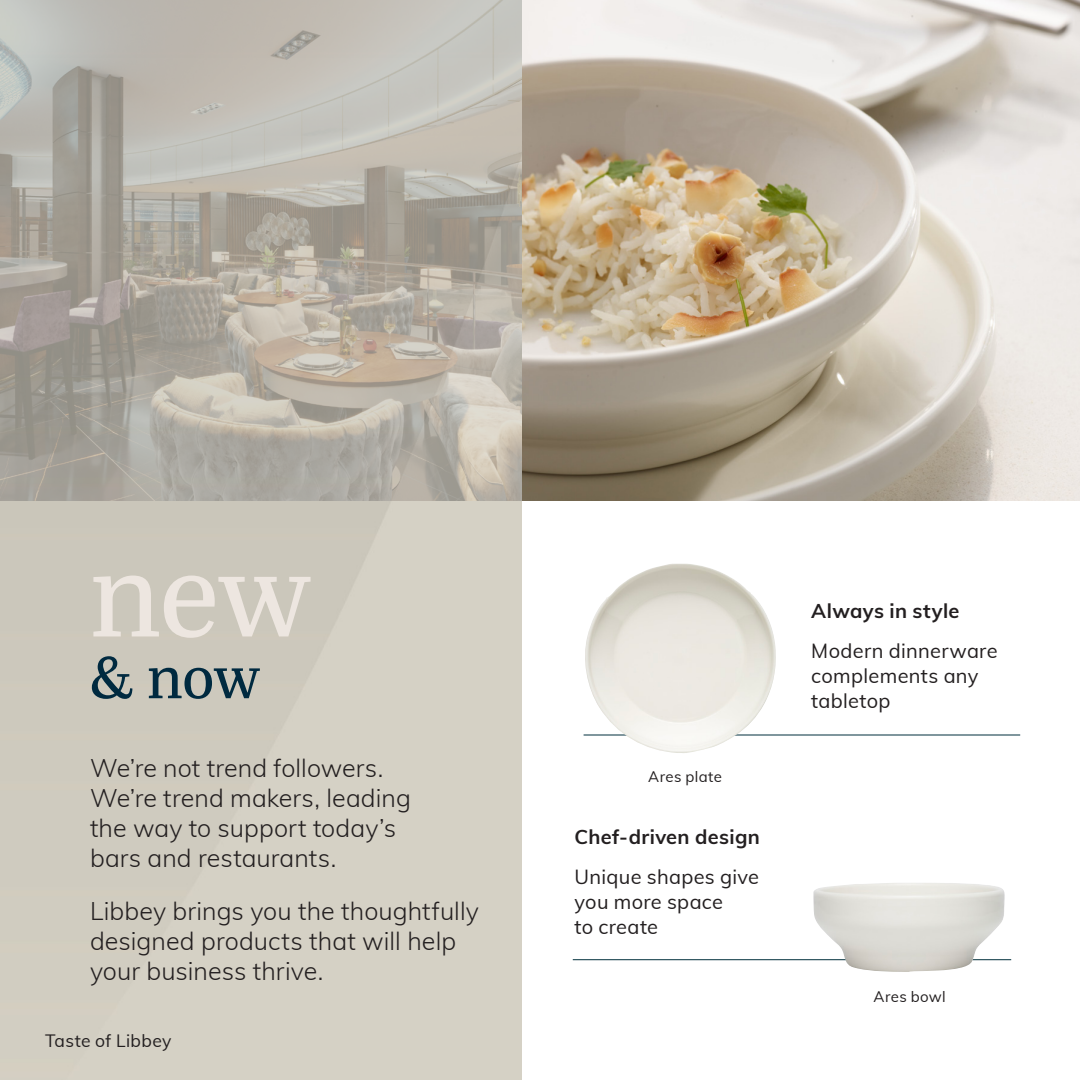
<style>
.page{position:relative;width:1080px;height:1080px;background:#fff}
.page>*{position:absolute;margin:0;border:0;box-sizing:border-box;transform-origin:0 0}
.Libbey_heads{font:120px "Abril Text";color:#ede6e0}
.Libbey_heads-2{font:60px "Abril Text";color:#002a40}
.Libbey_body{font:300 25px/30px "Muli";letter-spacing:.005em;color:#231f20}
._2021_Product_Data{font:20px/25px "Muli";letter-spacing:.015em;color:#231f20}
._2021_Product_Data-2{font:700 20px/40px "Muli";letter-spacing:.015em;color:#231f20}
.Libbey_body-2{font:17.5px "Muli";letter-spacing:.02em;color:#231f20}
._2021_Product_Data-3{font:15px "Muli";letter-spacing:.025em;color:#231f20}
.s1{font-weight:400}
</style>
<div class="page">
<hr style="left:584px;top:735px;width:436px;height:1px;background:#002f3c">
<hr style="left:573px;top:959px;width:438px;height:1px;background:#002f3c">
<img style="left:0;top:0;width:1080px;height:500px">
<img style="left:583px;top:564px;width:200px;height:189px">
<img style="left:813px;top:883px;width:193px;height:89px">
<p class="Libbey_heads" style="left:89px;top:507px;width:224px">new</p>
<p class="Libbey_heads-2" style="left:89px;top:634px;width:173px">&amp; now</p>
<p class="Libbey_body" style="left:90px;top:752px;width:322px">We’re not trend followers.<br>We’re trend makers, leading the way to support today’s bars and restaurants.</p>
<p class="Libbey_body" style="left:90px;top:895px;width:391px">Libbey brings you the thoughtfully designed products that will help your business thrive.</p>
<p class="Libbey_body-2" style="left:45px;top:1028px;width:128px">Taste of Libbey</p>
<p class="_2021_Product_Data-3" style="left:648px;top:766px;width:75px">Ares plate</p>
<p class="_2021_Product_Data-2" style="left:575px;top:816px;width:187px">Chef-driven design<br><span class="s1">Unique shapes give</span></p>
<p class="_2021_Product_Data" style="left:575px;top:888px;width:150px">you more space</p>
<p class="_2021_Product_Data" style="left:575px;top:913px;width:85px">to create</p>
<p class="_2021_Product_Data-2" style="left:811px;top:590px;width:150px">Always in style</p>
<p class="_2021_Product_Data" style="left:811px;top:637px;width:188px">Modern dinnerware complements any tabletop</p>
<p class="_2021_Product_Data-3" style="left:874px;top:986px;width:74px">Ares bowl</p>
</div>
